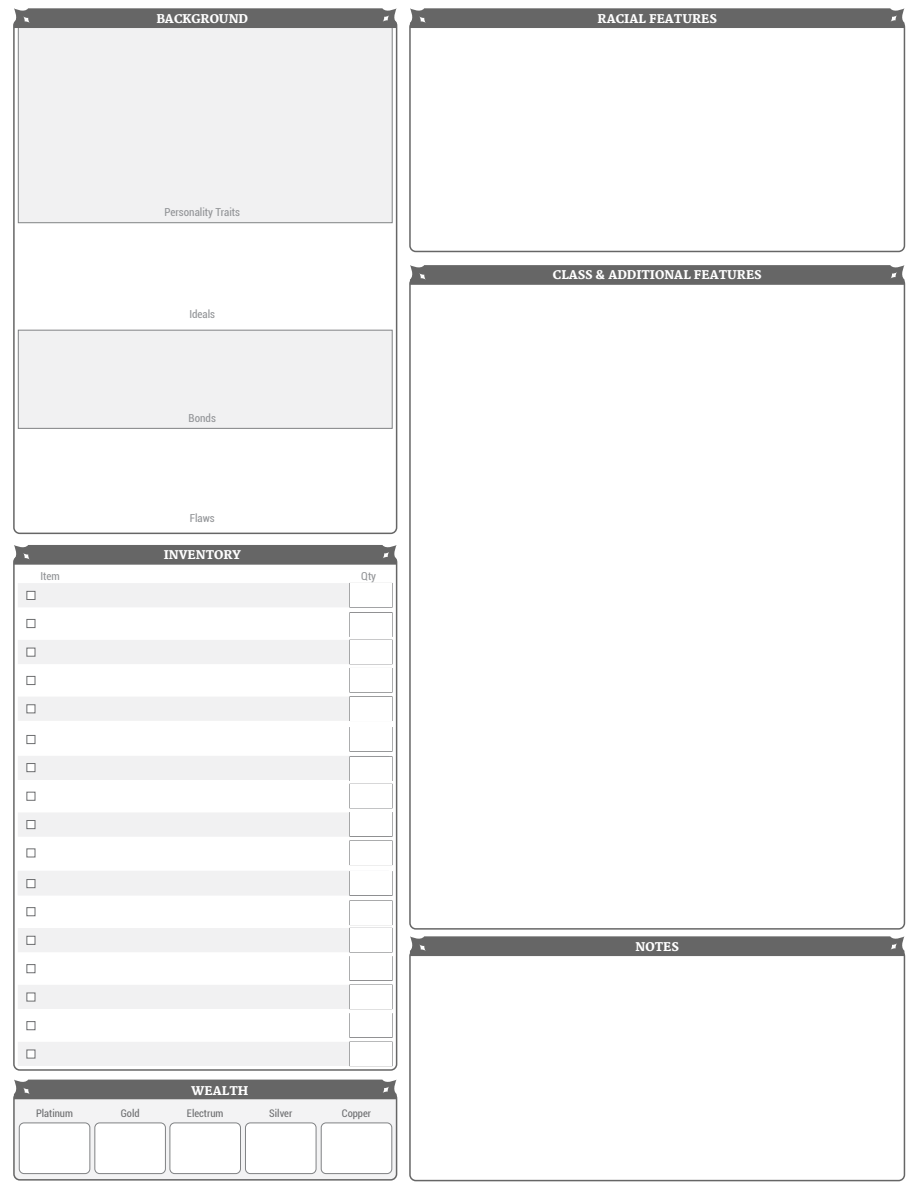
<style>
.page{position:relative;width:918px;height:1188px;background:#fff}
.page>*{position:absolute;margin:0;border:0;box-sizing:border-box;transform-origin:0 0}
.t1{font:900 12px "Merriweather";color:#fff}
.t2{font:condensed 11.1px "Roboto";color:#929497}
.t3{font:condensed 10.5px "Roboto";color:#6d6e70}
</style>
<div class="page">
<svg style="left:13px;top:22px;width:385px;height:513px"></svg>
<div style="left:18px;top:28px;width:375px;height:195px;background:#f1f1f2"></div>
<div style="left:18px;top:330px;width:374px;height:99px;background:#f1f1f2;border:1px solid #808284"></div>
<div style="left:409px;top:21px;width:496px;height:231px;border:2px solid #666;border-radius:6px"></div>
<div style="left:410px;top:8px;width:495px;height:20px;background:#666"></div>
<div style="left:409px;top:950px;width:496px;height:231px;border:2px solid #666;border-radius:6px"></div>
<div style="left:410px;top:936px;width:495px;height:20px;background:#666"></div>
<svg style="left:410px;top:265px;width:495px;height:20px;background:#6a6a6a"></svg>
<div style="left:14px;top:8px;width:383px;height:20px;background:#666"></div>
<svg style="left:13px;top:559px;width:385px;height:512px"></svg>
<svg style="left:14px;top:545px;width:383px;height:20px;background:#6a6a6a"></svg>
<div style="left:18px;top:583px;width:371px;height:24px;background:#f1f1f2"></div>
<div style="left:18px;top:640px;width:371px;height:24px;background:#f1f1f2"></div>
<div style="left:18px;top:697px;width:371px;height:24px;background:#f1f1f2"></div>
<svg style="left:349px;top:583px;width:44px;height:138px"></svg>
<div style="left:350px;top:669px;width:42px;height:23px;background:#fff"></div>
<div style="left:26px;top:591px;width:9px;height:9px;background:#fff;border:1px solid #6d6e70"></div>
<div style="left:26px;top:648px;width:9px;height:9px;background:#fff;border:1px solid #6d6e70"></div>
<div style="left:26px;top:676px;width:9px;height:9px;background:#fff;border:1px solid #6d6e70"></div>
<div style="left:26px;top:704px;width:9px;height:9px;background:#fff;border:1px solid #6d6e70"></div>
<div style="left:26px;top:619px;width:9px;height:9px;background:#fff;border:1px solid #6d6e70"></div>
<div style="left:18px;top:756px;width:371px;height:24px;background:#f1f1f2"></div>
<div style="left:18px;top:813px;width:371px;height:24px;background:#f1f1f2"></div>
<div style="left:18px;top:871px;width:371px;height:24px;background:#f1f1f2"></div>
<svg style="left:349px;top:727px;width:44px;height:138px"></svg>
<div style="left:350px;top:813px;width:42px;height:23px;background:#fff"></div>
<div style="left:26px;top:735px;width:9px;height:9px;background:#fff;border:1px solid #6d6e70"></div>
<div style="left:26px;top:792px;width:9px;height:9px;background:#fff;border:1px solid #6d6e70"></div>
<div style="left:26px;top:820px;width:9px;height:9px;background:#fff;border:1px solid #6d6e70"></div>
<div style="left:26px;top:848px;width:9px;height:9px;background:#fff;border:1px solid #6d6e70"></div>
<div style="left:26px;top:763px;width:9px;height:9px;background:#fff;border:1px solid #6d6e70"></div>
<div style="left:18px;top:928px;width:371px;height:24px;background:#f1f1f2"></div>
<div style="left:18px;top:985px;width:371px;height:24px;background:#f1f1f2"></div>
<div style="left:26px;top:879px;width:9px;height:9px;background:#fff;border:1px solid #6d6e70"></div>
<div style="left:26px;top:936px;width:9px;height:9px;background:#fff;border:1px solid #6d6e70"></div>
<div style="left:26px;top:964px;width:9px;height:9px;background:#fff;border:1px solid #6d6e70"></div>
<div style="left:26px;top:993px;width:9px;height:8px;background:#fff;border:1px solid #6d6e70"></div>
<div style="left:18px;top:1042px;width:371px;height:24px;background:#f1f1f2"></div>
<svg style="left:349px;top:871px;width:44px;height:195px"></svg>
<div style="left:350px;top:1014px;width:42px;height:23px;background:#fff"></div>
<div style="left:26px;top:1021px;width:9px;height:9px;background:#fff;border:1px solid #6d6e70"></div>
<div style="left:26px;top:1050px;width:9px;height:8px;background:#fff;border:1px solid #6d6e70"></div>
<div style="left:26px;top:907px;width:9px;height:9px;background:#fff;border:1px solid #6d6e70"></div>
<div style="left:14px;top:1093px;width:383px;height:87px;background:#f3f3f4;border-radius:6px"></div>
<div style="left:13px;top:1092px;width:384px;height:89px;border:2px solid #666;border-radius:6px"></div>
<div style="left:14px;top:1080px;width:383px;height:19px;background:#666"></div>
<div style="left:19px;top:1123px;width:71px;height:51px;background:#fff;border-radius:5px"></div>
<div style="left:19px;top:1123px;width:71px;height:51px;border:1px solid #808284;border-radius:5px"></div>
<div style="left:95px;top:1123px;width:70px;height:51px;background:#fff;border-radius:5px"></div>
<div style="left:95px;top:1123px;width:71px;height:51px;border:1px solid #808284;border-radius:5px"></div>
<div style="left:170px;top:1123px;width:71px;height:51px;background:#fff;border-radius:5px"></div>
<div style="left:170px;top:1123px;width:71px;height:51px;border:1px solid #808284;border-radius:5px"></div>
<div style="left:245px;top:1123px;width:71px;height:51px;background:#fff;border-radius:5px"></div>
<div style="left:245px;top:1123px;width:71px;height:51px;border:1px solid #808284;border-radius:5px"></div>
<div style="left:321px;top:1123px;width:71px;height:51px;background:#fff;border-radius:5px"></div>
<div style="left:321px;top:1123px;width:71px;height:51px;border:1px solid #808284;border-radius:5px"></div>
<p class="t1" style="left:156px;top:11px;width:93px">BACKGROUND</p>
<p class="t2" style="left:165px;top:205px;width:77px">Personality Traits</p>
<p class="t2" style="left:189px;top:307px;width:27px">Ideals</p>
<p class="t2" style="left:189px;top:410px;width:29px">Bonds</p>
<p class="t2" style="left:190px;top:511px;width:27px">Flaws</p>
<p class="t1" style="left:164px;top:548px;width:79px">INVENTORY</p>
<p class="t2" style="left:41px;top:568px;width:21px">Item</p>
<p class="t2" style="left:361px;top:568px;width:16px">Qty</p>
<p class="t1" style="left:191px;top:1083px;width:59px">WEALTH</p>
<p class="t3" style="left:36px;top:1106px;width:38px">Platinum</p>
<p class="t3" style="left:121px;top:1106px;width:20px">Gold</p>
<p class="t3" style="left:187px;top:1106px;width:38px">Electrum</p>
<p class="t3" style="left:269px;top:1106px;width:24px">Silver</p>
<p class="t3" style="left:342px;top:1106px;width:31px">Copper</p>
<p class="t1" style="left:598px;top:11px;width:121px">RACIAL FEATURES</p>
<p class="t1" style="left:553px;top:268px;width:210px">CLASS &amp; ADDITIONAL FEATURES</p>
<p class="t1" style="left:636px;top:939px;width:45px">NOTES</p>
</div>
